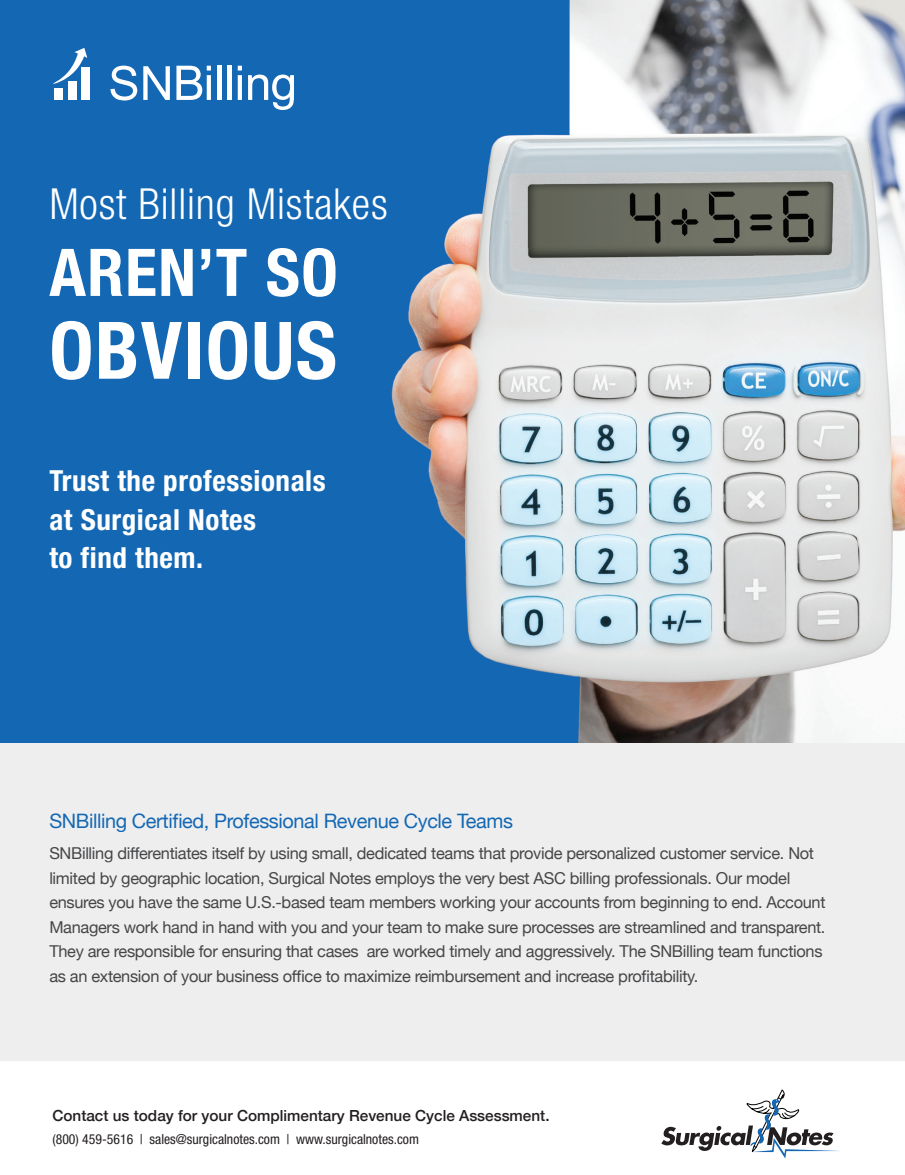
<style>
.page{position:relative;width:905px;height:1175px;background:#fff}
.page>*{position:absolute;margin:0;border:0;box-sizing:border-box;transform-origin:0 0}
.t1{font:700 condensed 79.35px "Helvetica Neue";letter-spacing:.02em;color:#fff}
.t2{font:700 condensed 65.85px "Helvetica Neue";letter-spacing:.02em;color:#fff}
.t3{font:300 condensed 42.9px "Helvetica Neue";letter-spacing:.02em;color:#fff}
.t4{font:700 condensed 29.1px/38.2px "Helvetica Neue";letter-spacing:.02em;color:#fff}
.t5{font:19.95px "Helvetica Neue";letter-spacing:-.02em;color:#1468b3}
.t6{font:16.35px/24.5px "Helvetica Neue";letter-spacing:-.02em;color:#454647}
.t7{font:500 15.3px "Helvetica Neue";color:#231f20}
.t8{font:condensed 13.8px "Helvetica Neue";color:#231f20}
</style>
<div class="page">
<img style="left:0;top:0;width:904px;height:743px">
<div style="left:0;top:743px;width:904px;height:317px;background:#eeeeef"></div>
<svg style="left:661px;top:1089px;width:178px;height:69px"></svg>
<svg style="left:110px;top:66px;width:27px;height:34px"></svg>
<svg style="left:143px;top:66px;width:27px;height:34px"></svg>
<svg style="left:176px;top:66px;width:35px;height:34px"></svg>
<hr style="left:217px;top:66px;width:4px;height:34px;background:#fff">
<hr style="left:227px;top:66px;width:4px;height:34px;background:#fff">
<hr style="left:238px;top:75px;width:4px;height:25px;background:#fff">
<svg style="left:238px;top:66px;width:4px;height:5px"></svg>
<svg style="left:248px;top:75px;width:46px;height:35px"></svg>
<div style="left:68px;top:81px;width:9px;height:19px;background:#fff"></div>
<div style="left:81px;top:68px;width:9px;height:32px;background:#fff"></div>
<div style="left:54px;top:88px;width:9px;height:12px;background:#fff"></div>
<svg style="left:53px;top:48px;width:34px;height:36px"></svg>
<p class="t3" style="left:49px;top:179px;width:340px">Most Billing Mistakes</p>
<p class="t2" style="left:49px;top:233px;width:290px">AREN’T SO</p>
<p class="t1" style="left:49px;top:302px;width:289px">OBVIOUS</p>
<p class="t4" style="left:49px;top:461px;width:278px">Trust the professionals at Surgical Notes<br>to find them.</p>
<p class="t5" style="left:49px;top:806px;width:465px">SNBilling Certified, Professional Revenue Cycle Teams</p>
<p class="t6" style="left:49px;top:842px;width:777px">SNBilling differentiates itself by using small, dedicated teams that provide personalized customer service. Not limited by geographic location, Surgical Notes employs the very best ASC billing professionals. Our model ensures you have the same U.S.-based team members working your accounts from beginning to end. Account Managers work hand in hand with you and your team to make sure processes are streamlined and transparent.<br>They are responsible for ensuring that cases are worked timely and aggressively. The SNBilling team functions as an extension of your business office to maximize reimbursement and increase profitability.</p>
<p class="t7" style="left:52px;top:1103px;width:498px">Contact us today for your Complimentary Revenue Cycle Assessment.</p>
<p class="t8" style="left:52px;top:1130px;width:368px">(800) 459-5616 | sales@surgicalnotes.com | www.surgicalnotes.com</p>
</div>
